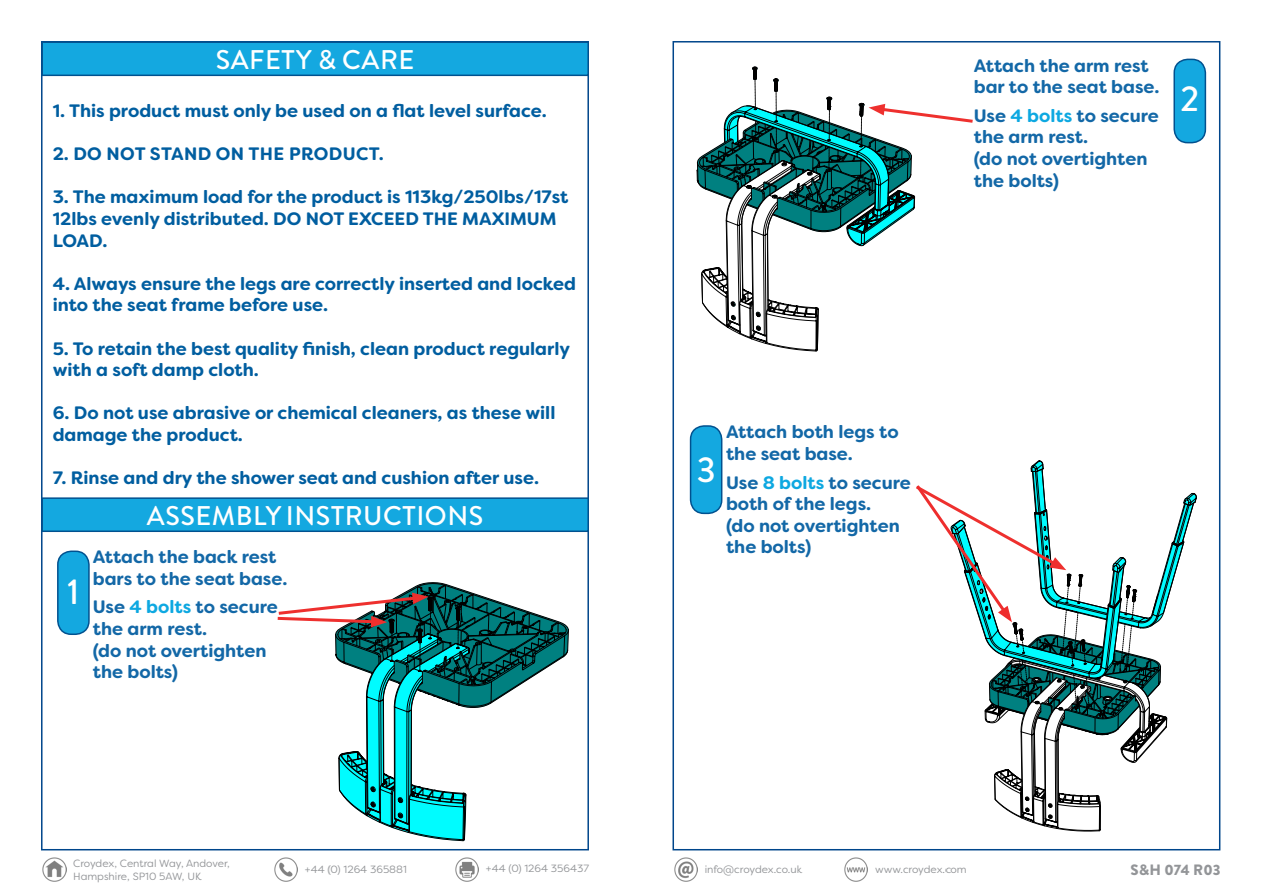
<style>
.page{position:relative;width:1263px;height:893px;background:#fff}
.page>*{position:absolute;margin:0;border:0;box-sizing:border-box;transform-origin:0 0}
.t1{font:500 36px "Brandon Grotesque";color:#fff}
.t2{font:500 27px "Brandon Grotesque";letter-spacing:.02em;color:#fff}
.t3{font:700 18px/21.6px "Filson Soft";color:#005ea0}
.t4{font:700 18px/21.6px "Filson Soft";color:#1368a7}
.t5{font:700 18px "Filson Soft";letter-spacing:.02em;color:#005ea0}
.t6{font:900 15px "Brandon Grotesque";letter-spacing:-.005em;color:#939598}
.t7{font:10.5px/12.6px "Filson Soft";color:#939598}
.s1{color:#0da8e1}
</style>
<div class="page">
<img style="left:43px;top:858px;width:23px;height:23px">
<img style="left:274px;top:858px;width:24px;height:23px">
<img style="left:455px;top:858px;width:24px;height:23px">
<img style="left:674px;top:858px;width:23px;height:23px">
<img style="left:844px;top:858px;width:24px;height:23px">
<svg style="left:696px;top:67px;width:277px;height:285px"></svg>
<svg style="left:275px;top:582px;width:294px;height:268px"></svg>
<svg style="left:916px;top:460px;width:281px;height:372px"></svg>
<div style="left:58px;top:551px;width:31px;height:83px;background:#14a8e0;border-radius:14px"></div>
<div style="left:57px;top:550px;width:33px;height:85px;border:2px solid #01518f;border-radius:14px"></div>
<div style="left:41px;top:41px;width:548px;height:35px;background:#14a8e0;border:2px solid #01518f"></div>
<div style="left:41px;top:497px;width:548px;height:35px;background:#14a8e0;border:2px solid #01518f"></div>
<div style="left:1174px;top:59px;width:31px;height:84px;background:#14a8e0;border-radius:14px"></div>
<div style="left:1173px;top:59px;width:33px;height:84px;border:2px solid #01518f;border-radius:14px"></div>
<div style="left:690px;top:426px;width:32px;height:87px;background:#14a8e0;border-radius:14px"></div>
<div style="left:690px;top:425px;width:32px;height:89px;border:2px solid #01518f;border-radius:14px"></div>
<p class="t2" style="left:216px;top:41px;width:200px">SAFETY &amp; CARE</p>
<p class="t3" style="left:53px;top:100px;width:496px">1. This product must only be used on a flat level surface.</p>
<p class="t5" style="left:53px;top:142px;width:333px">2. DO NOT STAND ON THE PRODUCT.</p>
<p class="t3" style="left:53px;top:186px;width:517px">3. The maximum load for the product is 113kg/250lbs/17st<br>12lbs evenly distributed. DO NOT EXCEED THE MAXIMUM<br>LOAD.</p>
<p class="t3" style="left:53px;top:273px;width:525px">4. Always ensure the legs are correctly inserted and locked into the seat frame before use.</p>
<p class="t3" style="left:53px;top:338px;width:519px">5. To retain the best quality finish, clean product regularly with a soft damp cloth.</p>
<p class="t3" style="left:53px;top:402px;width:504px">6. Do not use abrasive or chemical cleaners, as these will damage the product.</p>
<p class="t3" style="left:53px;top:467px;width:488px">7. Rinse and dry the shower seat and cushion after use.</p>
<p class="t1" style="left:67px;top:566px;width:14px">1</p>
<p class="t2" style="left:147px;top:497px;width:338px">ASSEMBLY INSTRUCTIONS</p>
<p class="t4" style="left:93px;top:546px;width:196px">Attach the back rest bars to the seat base.</p>
<p class="t4" style="left:93px;top:596px;width:187px">Use <span class="s1">4 bolts</span> to secure the arm rest.</p>
<p class="t4" style="left:93px;top:640px;width:175px">(do not overtighten the bolts)</p>
<p class="t4" style="left:974px;top:55px;width:187px">Attach the arm rest bar to the seat base.</p>
<p class="t4" style="left:974px;top:105px;width:187px">Use <span class="s1">4 bolts</span> to secure the arm rest.</p>
<p class="t4" style="left:974px;top:148px;width:175px">(do not overtighten the bolts)</p>
<p class="t1" style="left:1180px;top:74px;width:20px">2</p>
<p class="t1" style="left:697px;top:444px;width:21px">3</p>
<p class="t4" style="left:726px;top:421px;width:174px">Attach both legs to the seat base.</p>
<p class="t4" style="left:726px;top:472px;width:186px">Use <span class="s1">8 bolts</span> to secure both of the legs.</p>
<p class="t4" style="left:726px;top:515px;width:175px">(do not overtighten the bolts)</p>
<p class="t7" style="left:73px;top:857px;width:158px">Croydex, Central Way, Andover,<br>Hampshire, SP10 5AW, UK</p>
<p class="t7" style="left:305px;top:863px;width:103px">+44 (0) 1264 365881</p>
<p class="t7" style="left:486px;top:862px;width:105px">+44 (0) 1264 356437</p>
<p class="t7" style="left:705px;top:863px;width:99px">info@croydex.co.uk</p>
<p class="t7" style="left:875px;top:863px;width:93px">www.croydex.com</p>
<p class="t6" style="left:1130px;top:859px;width:91px">S&amp;H 074 R03</p>
</div>
